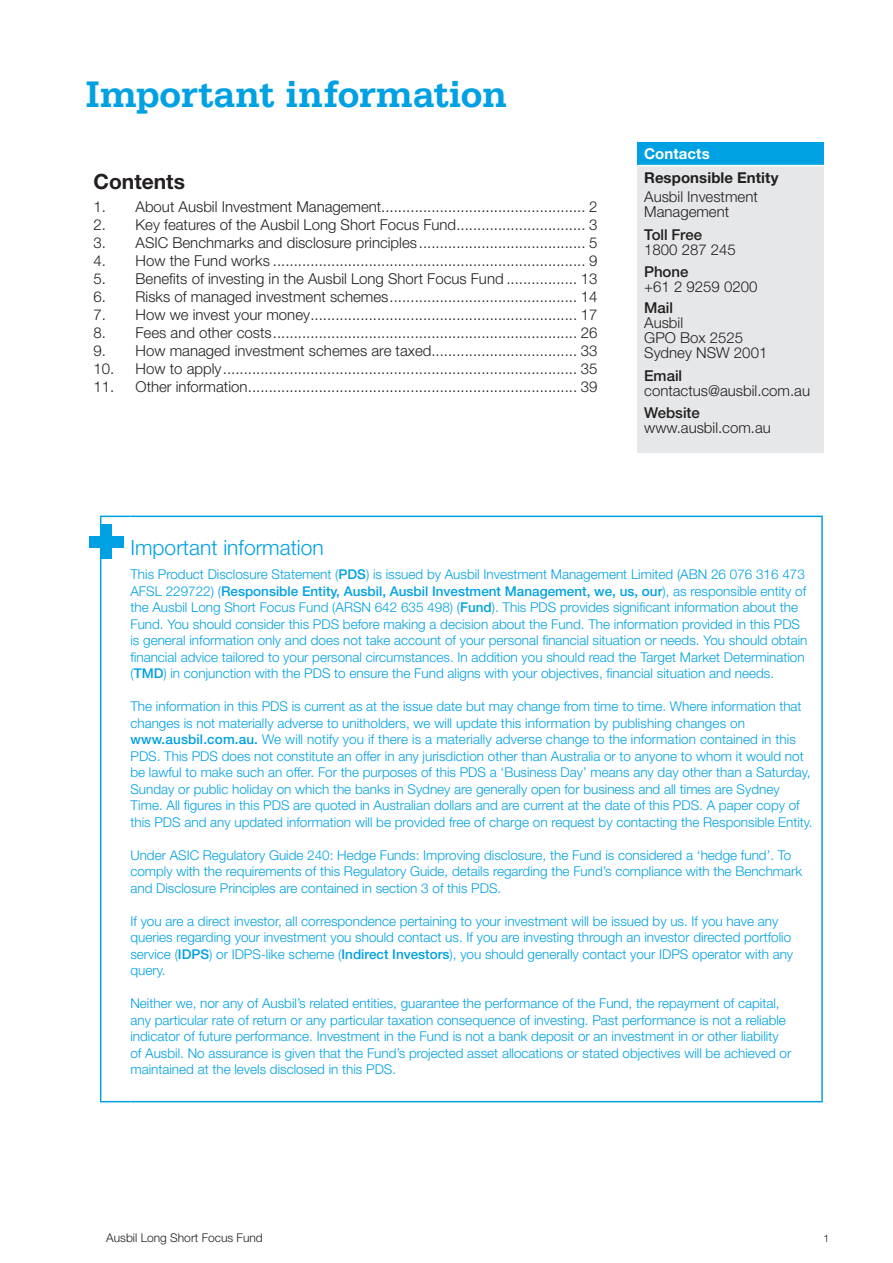
<style>
.page{position:relative;width:893px;height:1263px;background:#fff}
.page>*{position:absolute;margin:0;border:0;box-sizing:border-box;transform-origin:0 0}
.Title_colour{font:700 39px "Serifa Std";letter-spacing:-.015em;color:#00a1e3}
.Important_info_heading{font:300 21px "Helvetica Neue LT Std";color:#00a1e3}
.Body_text{font:700 21px "Helvetica Neue LT Std";color:#231f20}
.Body_text-2{font:300 15px/15px "Helvetica Neue LT Std";color:#231f20}
.Subhead_1{font:500 15px "Helvetica Neue LT Std";letter-spacing:-.005em;color:#231f20}
.Subhead_1-2{font:700 15px "Helvetica Neue LT Std";letter-spacing:.005em;color:#231f20}
.Heading_1{font:700 15px "Helvetica Neue LT Std";letter-spacing:.005em;color:#fff}
.Body_text-3{font:500 15px "Helvetica Neue LT Std";color:#231f20}
.Important_info_body_text{font:300 13.5px/16.5px "Helvetica Neue LT Std";color:#00a1e3}
.Table_body_left{font:300 12px "Helvetica Neue LT Std";color:#231f20}
.t1{font:300 10.5px "Helvetica Neue LT Std";color:#231f20}
.s1{font-weight:500}
</style>
<div class="page">
<div style="left:638px;top:142px;width:186px;height:24px;background:#00a1e3"></div>
<div style="left:638px;top:166px;width:186px;height:480px;background:#e6e7e9"></div>
<hr style="left:638px;top:165px;width:186px;height:1px;background:#fff">
<div style="left:629px;top:453px;width:219px;height:206px;background:#fff"></div>
<hr style="left:100px;top:516px;width:30px;height:1px;background:#00a1e3">
<hr style="left:100px;top:517px;width:1px;height:584px;background:#00a1e3">
<hr style="left:130px;top:516px;width:693px;height:1px;background:#00a1e3">
<hr style="left:821px;top:517px;width:2px;height:584px;background:#00a1e3">
<hr style="left:100px;top:1101px;width:30px;height:1px;background:#00a1e3">
<hr style="left:130px;top:1101px;width:693px;height:1px;background:#00a1e3">
<div style="left:101px;top:525px;width:11px;height:34px;background:#00a1e3"></div>
<div style="left:89px;top:536px;width:34px;height:11px;background:#00a1e3"></div>
<p class="Title_colour" style="left:85px;top:72px;width:424px">Important information</p>
<p class="Body_text" style="left:94px;top:169px;width:93px">Contents</p>
<p class="Body_text-2" style="left:94px;top:198px;width:505px">1. About Ausbil Investment Management................................................. 2</p>
<p class="Body_text-2" style="left:94px;top:216px;width:505px">2. Key features of the Ausbil Long Short Focus Fund............................... 3</p>
<p class="Body_text-2" style="left:94px;top:234px;width:505px">3. ASIC Benchmarks and disclosure principles ........................................ 5</p>
<p class="Body_text-2" style="left:94px;top:252px;width:505px">4. How the Fund works ........................................................................... 9</p>
<p class="Body_text-2" style="left:94px;top:270px;width:505px">5. Benefits of investing in the Ausbil Long Short Focus Fund ................. 13</p>
<p class="Body_text-2" style="left:94px;top:288px;width:505px">6. Risks of managed investment schemes............................................. 14</p>
<p class="Body_text-2" style="left:94px;top:306px;width:505px">7. How we invest your money................................................................ 17</p>
<p class="Body_text-2" style="left:94px;top:324px;width:505px">8. Fees and other costs......................................................................... 26</p>
<p class="Body_text-2" style="left:94px;top:342px;width:505px">9. How managed investment schemes are taxed................................... 33</p>
<p class="Body_text-2" style="left:94px;top:360px;width:505px">10. How to apply..................................................................................... 35</p>
<p class="Body_text-2" style="left:94px;top:378px;width:505px">11. Other information............................................................................... 39</p>
<p class="Heading_1" style="left:644px;top:145px;width:67px">Contacts</p>
<p class="Subhead_1-2" style="left:644px;top:168px;width:136px">Responsible Entity</p>
<p class="Body_text-2" style="left:644px;top:189px;width:115px">Ausbil Investment<br>Management</p>
<p class="Subhead_1" style="left:644px;top:225px;width:59px">Toll Free</p>
<p class="Body_text-2" style="left:644px;top:242px;width:93px">1800 287 245</p>
<p class="Subhead_1" style="left:644px;top:263px;width:46px">Phone</p>
<p class="Body_text-2" style="left:644px;top:279px;width:115px">+61 2 9259 0200</p>
<p class="Body_text-3" style="left:644px;top:299px;width:30px">Mail</p>
<p class="Body_text-2" style="left:644px;top:315px;width:40px">Ausbil</p>
<p class="Body_text-2" style="left:644px;top:330px;width:100px">GPO Box 2525</p>
<p class="Body_text-2" style="left:644px;top:345px;width:125px">Sydney NSW 2001</p>
<p class="Subhead_1" style="left:644px;top:366px;width:39px">Email</p>
<p class="Body_text-2" style="left:644px;top:383px;width:167px">contactus@ausbil.com.au</p>
<p class="Subhead_1" style="left:644px;top:404px;width:57px">Website</p>
<p class="Body_text-2" style="left:644px;top:420px;width:128px">www.ausbil.com.au</p>
<p class="Important_info_heading" style="left:130px;top:535px;width:195px">Important information</p>
<p class="Important_info_body_text" style="left:130px;top:566px;width:678px">This Product Disclosure Statement (<span class="s1">PDS</span>) is issued by Ausbil Investment Management Limited (ABN 26 076 316 473<br>AFSL 229722) (<span class="s1">Responsible Entity, Ausbil, Ausbil Investment Management, we, us, our</span>), as responsible entity of the Ausbil Long Short Focus Fund (ARSN 642 635 498) (<span class="s1">Fund</span>). This PDS provides significant information about the Fund. You should consider this PDS before making a decision about the Fund. The information provided in this PDS is general information only and does not take account of your personal financial situation or needs. You should obtain financial advice tailored to your personal circumstances. In addition you should read the Target Market Determination (<span class="s1">TMD</span>) in conjunction with the PDS to ensure the Fund aligns with your objectives, financial situation and needs.</p>
<p class="Important_info_body_text" style="left:130px;top:698px;width:684px">The information in this PDS is current as at the issue date but may change from time to time. Where information that changes is not materialIy adverse to unitholders, we will update this information by publishing changes on <span class="s1">www.ausbil.com.au.</span> We will notify you if there is a materially adverse change to the information contained in this PDS. This PDS does not constitute an offer in any jurisdiction other than Australia or to anyone to whom it would not be lawful to make such an offer. For the purposes of this PDS a ‘Business Day’ means any day other than a Saturday, Sunday or public holiday on which the banks in Sydney are generally open for business and all times are Sydney Time. All figures in this PDS are quoted in Australian dollars and are current at the date of this PDS. A paper copy of this PDS and any updated information will be provided free of charge on request by contacting the Responsible Entity.</p>
<p class="Important_info_body_text" style="left:130px;top:846px;width:673px">Under ASIC Regulatory Guide 240: Hedge Funds: Improving disclosure, the Fund is considered a ‘hedge fund’. To comply with the requirements of this Regulatory Guide, details regarding the Fund’s compliance with the Benchmark and Disclosure Principles are contained in section 3 of this PDS.</p>
<p class="Important_info_body_text" style="left:130px;top:912px;width:664px">If you are a direct investor, all correspondence pertaining to your investment will be issued by us. If you have any queries regarding your investment you should contact us. If you are investing through an investor directed portfolio service (<span class="s1">IDPS</span>) or IDPS-like scheme (<span class="s1">Indirect Investors</span>), you should generally contact your IDPS operator with any query.</p>
<p class="Important_info_body_text" style="left:130px;top:995px;width:662px">Neither we, nor any of Ausbil’s related entities, guarantee the performance of the Fund, the repayment of capital, any particular rate of return or any particular taxation consequence of investing. Past performance is not a reliable indicator of future performance. Investment in the Fund is not a bank deposit or an investment in or other liability of Ausbil. No assurance is given that the Fund’s projected asset allocations or stated objectives will be achieved or maintained at the levels disclosed in this PDS.</p>
<p class="Table_body_left" style="left:106px;top:1230px;width:158px">Ausbil Long Short Focus Fund</p>
<p class="t1" style="left:823px;top:1231px;width:7px">1</p>
</div>
